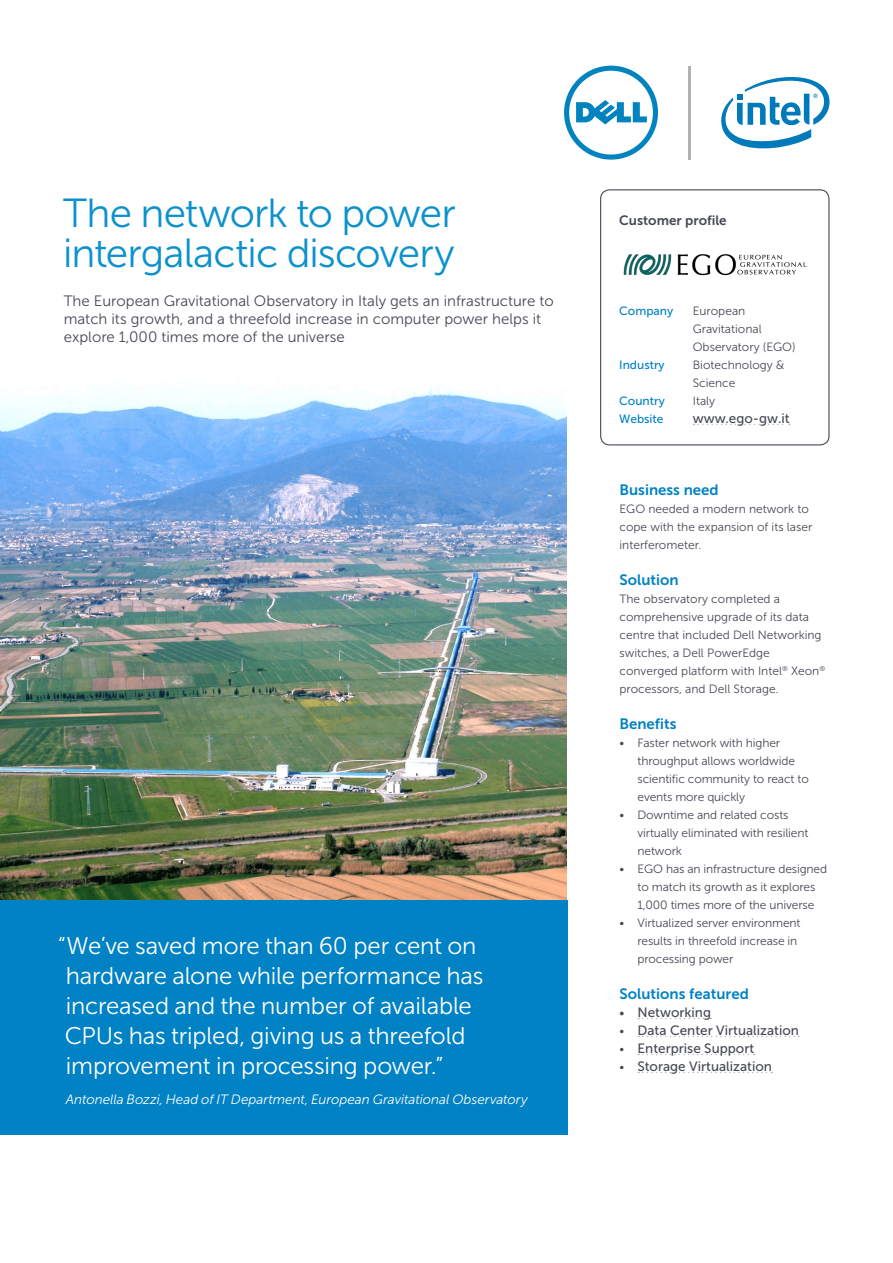
<style>
.page{position:relative;width:893px;height:1263px;background:#fff}
.page>*{position:absolute;margin:0;border:0;box-sizing:border-box;transform-origin:0 0}
.t1{font:40.5px/40.5px "Museo Sans For Dell 300";letter-spacing:-.025em;color:#0b92cc}
.t2{font:24px/30px "Museo Sans For Dell 300";letter-spacing:-.01em;color:#fff}
.t3{font:15px/18px "Museo Sans For Dell 300";color:#464953}
.t4{font:15px "Museo Sans For Dell 700";color:#0082c4}
.t5{font:13.5px "Museo Sans For Dell 500";color:#464953}
.t6{font:italic 13.5px "Museo Sans For Dell 300";color:#fff}
.t7{font:13.5px "Museo Sans For Dell 700";color:#464953}
.t8{font:12px/18px "Museo Sans For Dell 300";letter-spacing:-.01em;color:#464953}
.t9{font:12px "Museo Sans For Dell 500";color:#0082c4}
.s1{font-size:12px}
.s2{font-family:"Museo Sans For Dell 300";font-size:12px}
</style>
<div class="page">
<svg style="left:638px;top:1018px;width:73px;height:1px"></svg>
<svg style="left:638px;top:1036px;width:161px;height:1px"></svg>
<svg style="left:638px;top:1054px;width:116px;height:1px"></svg>
<svg style="left:638px;top:1072px;width:134px;height:1px"></svg>
<svg style="left:693px;top:424px;width:97px;height:1px"></svg>
<div style="left:600px;top:189px;width:229px;height:256px;border:1px solid #464953;border-radius:9px"></div>
<img style="left:623px;top:254px;width:184px;height:21px">
<img style="left:0;top:384px;width:567px;height:516px">
<div style="left:0;top:900px;width:567px;height:234px;background:#0082c4"></div>
<hr style="left:688px;top:66px;width:3px;height:94px;background:#b4b1ae">
<svg style="left:564px;top:66px;width:94px;height:94px"></svg>
<svg style="left:721px;top:77px;width:109px;height:72px"></svg>
<h1 class="t1" style="left:63px;top:193px;width:394px">The network to power intergalactic discovery</h1>
<p class="t3" style="left:64px;top:292px;width:491px">The European Gravitational Observatory in Italy gets an infrastructure to match its growth, and a threefold increase in computer power helps it explore 1,000 times more of the universe</p>
<h2 class="t2" style="left:58px;top:931px;width:427px">“We’ve saved more than 60 per cent on hardware alone while performance has increased and the number of available CPUs has tripled, giving us a threefold improvement in processing power.”</h2>
<p class="t6" style="left:66px;top:1092px;width:463px">Antonella Bozzi, Head of IT Department, European Gravitational Observatory</p>
<p class="t7" style="left:619px;top:213px;width:109px">Customer profile</p>
<p class="t9" style="left:619px;top:304px;width:56px">Company</p>
<p class="t8" style="left:693px;top:302px;width:104px">European<br>Gravitational<br>Observatory (EGO)</p>
<p class="t9" style="left:619px;top:358px;width:47px">Industry</p>
<p class="t8" style="left:693px;top:356px;width:93px">Biotechnology &amp;<br>Science</p>
<p class="t9" style="left:619px;top:394px;width:47px">Country</p>
<p class="t8" style="left:693px;top:392px;width:24px">Italy</p>
<p class="t9" style="left:619px;top:412px;width:46px">Website</p>
<p class="t5" style="left:693px;top:411px;width:98px">www.ego-gw.it</p>
<p class="t4" style="left:619px;top:481px;width:101px">Business need</p>
<p class="t8" style="left:619px;top:500px;width:194px">EGO needed a modern network to cope with the expansion of its laser interferometer.</p>
<p class="t4" style="left:619px;top:571px;width:61px">Solution</p>
<p class="t8" style="left:619px;top:590px;width:207px">The observatory completed a comprehensive upgrade of its data centre that included Dell Networking switches, a Dell PowerEdge converged platform with Intel<sup>®</sup> Xeon<sup>® </sup>processors, and Dell Storage.</p>
<p class="t4" style="left:619px;top:715px;width:59px">Benefits</p>
<p class="t8" style="left:637px;top:734px;width:173px;text-indent:-18px">• Faster network with higher throughput allows worldwide scientific community to react to events more quickly</p>
<p class="t8" style="left:637px;top:806px;width:172px;text-indent:-18px">• Downtime and related costs virtually eliminated with resilient network</p>
<p class="t8" style="left:619px;top:860px;width:209px;text-align:center">• EGO has an infrastructure designed to match its growth as it explores<br>1,000 times more of the universe</p>
<p class="t8" style="left:637px;top:914px;width:165px;text-indent:-18px">• Virtualized server environment results in threefold increase in processing power</p>
<p class="t4" style="left:619px;top:985px;width:131px">Solutions featured</p>
<p class="t5" style="left:619px;top:1005px;width:93px"><span class="s1">•</span> Networking</p>
<p class="t5" style="left:619px;top:1023px;width:181px"><span class="s2">•</span> Data Center Virtualization</p>
<p class="t5" style="left:619px;top:1041px;width:136px"><span class="s2">•</span> Enterprise Support</p>
<p class="t5" style="left:619px;top:1059px;width:154px"><span class="s2">•</span> Storage Virtualization</p>
</div>
